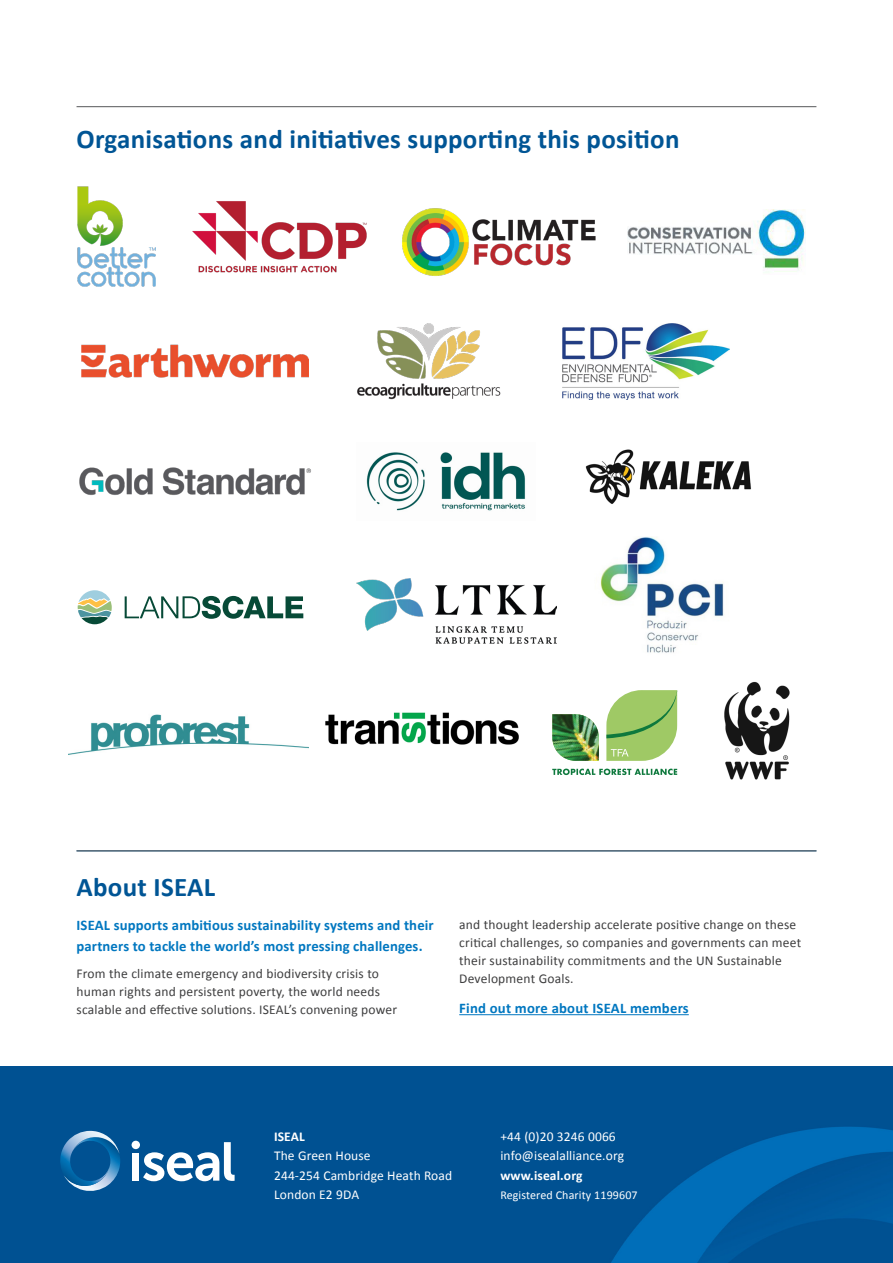
<style>
.page{position:relative;width:893px;height:1263px;background:#fff}
.page>*{position:absolute;margin:0;border:0;box-sizing:border-box;transform-origin:0 0}
.t1{font:700 27px "Calibri";letter-spacing:.01em;color:#005595}
.t2{font:700 14.7px/21.8px "Calibri";letter-spacing:.01em;color:#0077c0}
.t3{font:13.5px/18px "Calibri";letter-spacing:.015em;color:#3e3e3f}
.t4{font:13.5px "Calibri";letter-spacing:.01em;color:#fff}
.t5{font:700 13.5px "Calibri";letter-spacing:.01em;color:#fff}
.t6{font:12px "Calibri";letter-spacing:.01em;color:#fff}
</style>
<div class="page">
<div style="left:0;top:1067px;width:893px;height:196px;background:#005192"></div>
<svg style="left:60px;top:1131px;width:60px;height:60px"></svg>
<div style="left:132px;top:1153px;width:7px;height:27px;background:#fff"></div>
<svg style="left:143px;top:1142px;width:92px;height:39px"></svg>
<div style="left:132px;top:1141px;width:8px;height:8px;background:#fff;border-radius:50%"></div>
<img style="left:611px;top:1126px;width:282px;height:137px">
<hr style="left:459px;top:1014px;width:230px;height:1px;background:#0077c0">
<hr style="left:77px;top:850px;width:739px;height:1px;background:#57585a">
<hr style="left:77px;top:106px;width:739px;height:1px;background:#57585a">
<img style="left:78px;top:186px;width:77px;height:100px">
<img style="left:192px;top:201px;width:175px;height:72px">
<img style="left:402px;top:208px;width:193px;height:68px">
<img style="left:628px;top:209px;width:178px;height:63px">
<img style="left:81px;top:345px;width:227px;height:33px">
<img style="left:357px;top:323px;width:144px;height:77px">
<img style="left:563px;top:323px;width:167px;height:76px">
<img style="left:79px;top:467px;width:232px;height:28px">
<img style="left:366px;top:452px;width:160px;height:59px">
<img style="left:585px;top:449px;width:166px;height:55px">
<img style="left:600px;top:537px;width:124px;height:116px">
<img style="left:68px;top:714px;width:240px;height:41px">
<svg style="left:552px;top:769px;width:125px;height:6px"></svg>
<img style="left:552px;top:714px;width:47px;height:47px">
<svg style="left:606px;top:690px;width:71px;height:71px;background:#a4cc76"></svg>
<img style="left:325px;top:712px;width:194px;height:33px">
<img style="left:724px;top:681px;width:66px;height:99px">
<img style="left:357px;top:578px;width:199px;height:65px">
<svg style="left:125px;top:596px;width:178px;height:23px"></svg>
<svg style="left:78px;top:590px;width:34px;height:34px"></svg>
<p class="t1" style="left:77px;top:120px;width:604px">Organisations and initiatives supporting this position</p>
<p class="t1" style="left:77px;top:868px;width:140px">About ISEAL</p>
<p class="t2" style="left:77px;top:913px;width:359px">ISEAL supports ambitious sustainability systems and their partners to tackle the world’s most pressing challenges.</p>
<p class="t3" style="left:77px;top:964px;width:322px">From the climate emergency and biodiversity crisis to human rights and persistent poverty, the world needs scalable and effective solutions. ISEAL’s convening power</p>
<p class="t3" style="left:459px;top:915px;width:343px">and thought leadership accelerate positive change on these critical challenges, so companies and governments can meet their sustainability commitments and the UN Sustainable Development Goals.</p>
<p class="t2" style="left:459px;top:997px;width:231px">Find out more about ISEAL members</p>
<p class="t5" style="left:274px;top:1127px;width:32px">ISEAL</p>
<p class="t4" style="left:274px;top:1146px;width:98px">The Green House</p>
<p class="t4" style="left:274px;top:1166px;width:180px">244-254 Cambridge Heath Road</p>
<p class="t4" style="left:274px;top:1185px;width:87px">London E2 9DA</p>
<p class="t4" style="left:500px;top:1127px;width:117px">+44 (0)20 3246 0066</p>
<p class="t4" style="left:500px;top:1146px;width:125px">info@isealalliance.org</p>
<p class="t5" style="left:500px;top:1166px;width:84px">www.iseal.org</p>
<p class="t6" style="left:500px;top:1187px;width:139px">Registered Charity 1199607</p>
</div>
